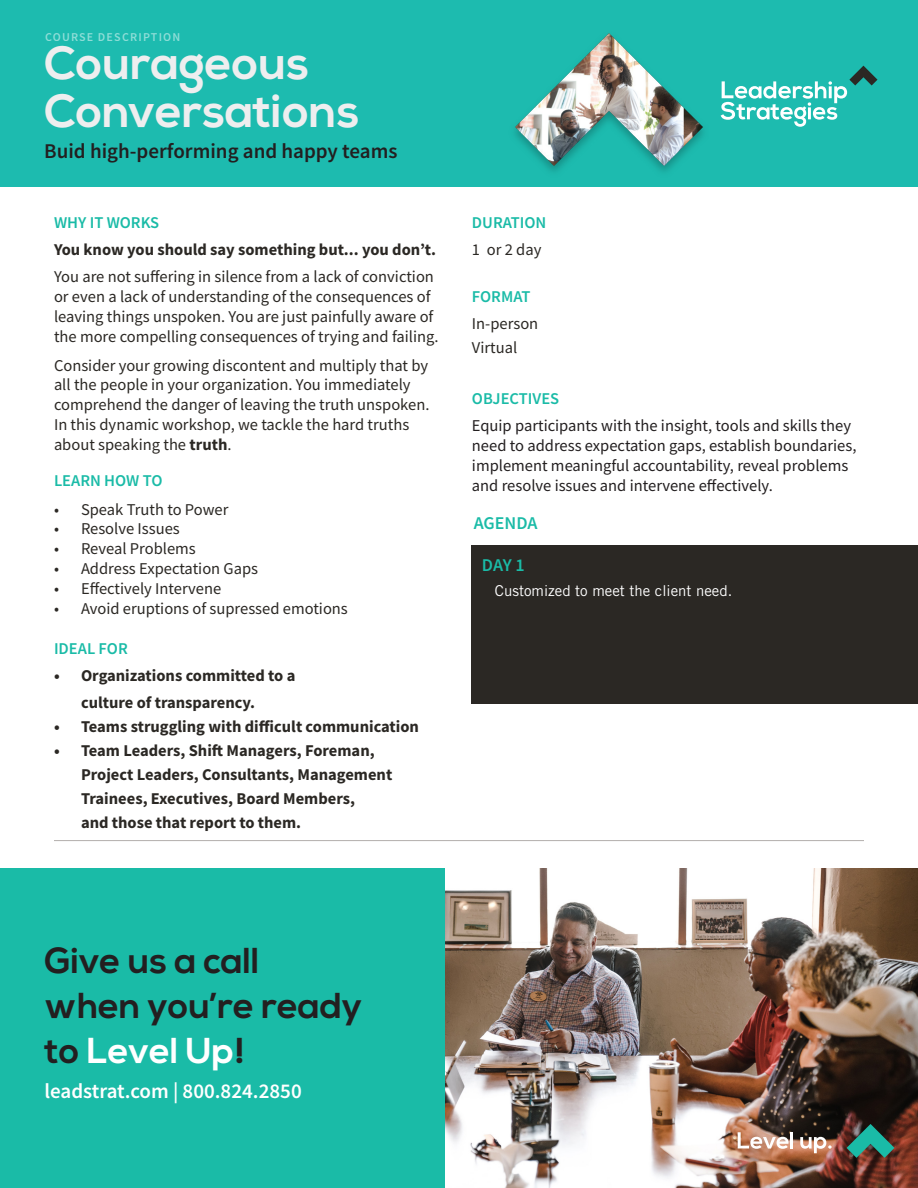
<style>
.page{position:relative;width:918px;height:1188px;background:#fff}
.page>*{position:absolute;margin:0;border:0;box-sizing:border-box;transform-origin:0 0}
.t1{font:700 46.5px/48px "Nexa";color:#eeeeef}
.t2{font:700 36px/45px "Nexa";color:#231f20}
.t3{font:600 21px "Source Sans Pro";color:#231f20}
.t4{font:600 21px "Source Sans Pro";color:#fff}
.t5{font:600 18px "Source Sans Pro";letter-spacing:-.01em;color:#1abba7}
.CD_Body_Grey{font:16.5px/19.8px "Source Sans Pro";color:#2b2824}
.t6{font:700 16.5px/24px "Source Sans Pro";color:#2b2824}
.CD_Body_Grey-2{font:16.5px/19.8px "Source Sans Pro";color:#231f20}
.CD_Body_Grey-3{font:600 16.5px "Source Sans Pro";color:#1abba7}
.CD_Agenda_Bulleted_T{font:15px "Trade Gothic LT Std";color:#fff}
.t7{font:600 12px "Source Sans Pro";letter-spacing:.1em;color:#fff}
.s1{font-weight:700}
.s2{color:#fff}
</style>
<div class="page">
<div style="left:472px;top:545px;width:446px;height:159px;background:#2b2824"></div>
<hr style="left:54px;top:840px;width:810px;height:1px;background:#b3aeac">
<div style="left:0;top:0;width:918px;height:187px;background:#1dbbaf"></div>
<svg style="left:721px;top:65px;width:157px;height:62px"></svg>
<img style="left:515px;top:33px;width:188px;height:139px">
<div style="left:0;top:868px;width:446px;height:320px;background:#1abba7"></div>
<img style="left:446px;top:868px;width:471px;height:320px">
<svg style="left:847px;top:1124px;width:47px;height:34px;background:#326d60"></svg>
<svg style="left:738px;top:1132px;width:51px;height:17px"></svg>
<hr style="left:790px;top:1132px;width:3px;height:16px;background:#fff">
<svg style="left:800px;top:1137px;width:32px;height:16px"></svg>
<p class="t7" style="left:45px;top:29px;width:137px">COURSE DESCRIPTION</p>
<p class="t1" style="left:44px;top:41px;width:317px">Courageous<br>Conversations</p>
<p class="t3" style="left:44px;top:138px;width:355px">Buid high-performing and happy teams</p>
<p class="CD_Body_Grey-3" style="left:54px;top:212px;width:107px">WHY IT WORKS</p>
<p class="CD_Body_Grey" style="left:54px;top:236px;width:384px;line-height:27px"><span class="s1">You know you should say something but... you don’t.<br></span>You are not suffering in silence from a lack of conviction</p>
<p class="CD_Body_Grey" style="left:54px;top:287px;width:386px">or even a lack of understanding of the consequences of leaving things unspoken. You are just painfully aware of the more compelling consequences of trying and failing.</p>
<p class="CD_Body_Grey" style="left:54px;top:355px;width:377px">Consider your growing discontent and multiply that by all the people in your organization. You immediately comprehend the danger of leaving the truth unspoken.<br>In this dynamic workshop, we tackle the hard truths about speaking the <span class="s1">truth</span>.</p>
<p class="CD_Body_Grey-3" style="left:54px;top:469px;width:110px">LEARN HOW TO</p>
<p class="CD_Body_Grey" style="left:54px;top:499px;width:176px">• Speak Truth to Power</p>
<p class="CD_Body_Grey" style="left:54px;top:519px;width:127px">• Resolve Issues</p>
<p class="CD_Body_Grey" style="left:54px;top:539px;width:143px">• Reveal Problems</p>
<p class="CD_Body_Grey" style="left:54px;top:558px;width:206px">• Address Expectation Gaps</p>
<p class="CD_Body_Grey" style="left:54px;top:578px;width:169px">• Effectively Intervene</p>
<p class="CD_Body_Grey" style="left:54px;top:598px;width:295px">• Avoid eruptions of supressed emotions</p>
<p class="CD_Body_Grey-3" style="left:54px;top:638px;width:75px">IDEAL FOR</p>
<p class="t6" style="left:81px;top:662px;width:216px;line-height:27px;text-indent:-27px">• Organizations committed to a culture of transparency.</p>
<p class="t6" style="left:54px;top:714px;width:367px">• Teams struggling with difficult communication</p>
<p class="t6" style="left:81px;top:738px;width:313px;text-indent:-27px">• Team Leaders, Shift Managers, Foreman, Project Leaders, Consultants, Management Trainees, Executives, Board Members,<br>and those that report to them.</p>
<p class="CD_Body_Grey-3" style="left:472px;top:212px;width:76px">DURATION</p>
<p class="CD_Body_Grey" style="left:472px;top:240px;width:71px">1 or 2 day</p>
<p class="CD_Body_Grey-3" style="left:472px;top:286px;width:60px">FORMAT</p>
<p class="CD_Body_Grey" style="left:472px;top:314px;width:68px">In-person</p>
<p class="CD_Body_Grey" style="left:472px;top:338px;width:47px">Virtual</p>
<p class="CD_Body_Grey-3" style="left:472px;top:388px;width:89px">OBJECTIVES</p>
<p class="CD_Body_Grey-2" style="left:472px;top:416px;width:386px">Equip participants with the insight, tools and skills they need to address expectation gaps, establish boundaries, implement meaningful accountability, reveal problems and resolve issues and intervene effectively.</p>
<p class="t5" style="left:474px;top:512px;width:65px">AGENDA</p>
<p class="t5" style="left:482px;top:553px;width:44px">DAY 1</p>
<p class="CD_Agenda_Bulleted_T" style="left:495px;top:582px;width:239px">Customized to meet the client need.</p>
<p class="t2" style="left:45px;top:939px;width:319px">Give us a call when you’re ready to <span class="s2">Level Up</span>!</p>
<p class="t4" style="left:45px;top:1077px;width:259px">leadstrat.com | 800.824.2850</p>
</div>
